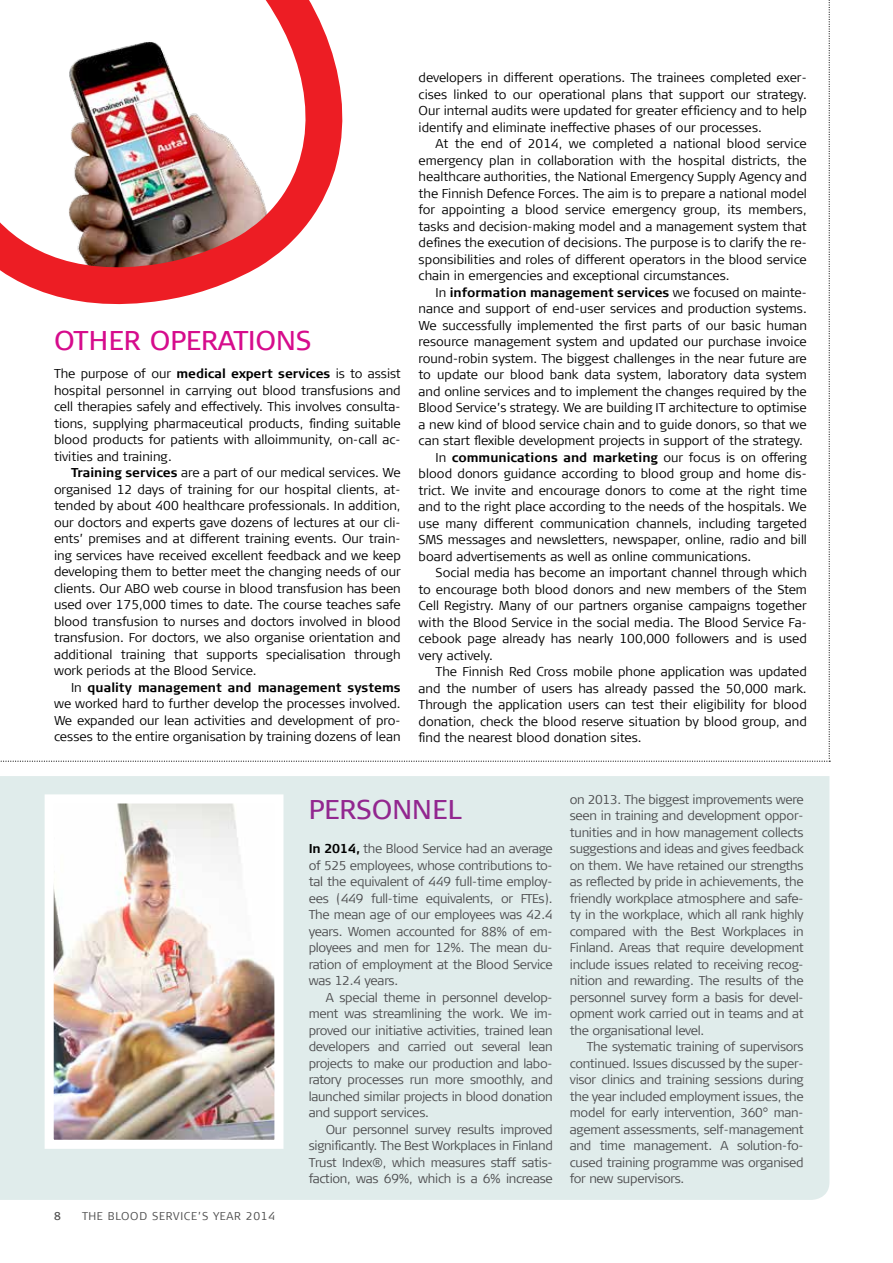
<style>
.page{position:relative;width:893px;height:1263px;background:#fff}
.page>*{position:absolute;margin:0;border:0;box-sizing:border-box;transform-origin:0 0}
.t1{font:27px "Signa Column";letter-spacing:.015em;color:#d60c8c}
.t2{font:27px "Signa Column";color:#92278f}
.t3{font:300 12.75px/16.5px "Signa Column";color:#000;text-align:justify}
.t4{font:300 12.75px/16.5px "Signa Column";letter-spacing:-.02em;color:#4d4d4f;text-align:justify}
.t5{font:700 12.75px "Signa Column";color:#000}
.t6{font:300 11.25px "Signa Column";letter-spacing:.06em;color:#4d4d4d}
.t7{font:11.25px "Signa Column";color:#4d4d4d}
.s1{font-weight:700}
.s2{font-weight:300}
.s3{font-weight:700;color:#000}
</style>
<div class="page">
<div style="left:0;top:776px;width:829px;height:424px;background:#e0eceb"></div>
<img style="left:55px;top:804px;width:218px;height:335px">
<div style="left:45px;top:794px;width:238px;height:355px;border:9px solid #fff"></div>
<img style="left:0;top:0;width:343px;height:305px">
<h1 class="t1" style="left:54px;top:325px;width:114px">OTHER OPER</h1>
<h1 class="t1" style="left:218px;top:325px;width:93px">ATIONS</h1>
<p class="t3" style="left:54px;top:365px;width:348px">The purpose of our <span class="s1">medical expert services</span> is to assist hospital personnel in carrying out blood transfusions and cell therapies safely and effectively. This involves consulta&shy;tions, supplying pharmaceutical products, finding suitable blood products for patients with alloimmunity, on-call ac&shy;tivities and training.</p>
<p class="t3" style="left:54px;top:464px;width:348px;text-indent:17px"><span class="s1">Training services</span> are a part of our medical services. We organised 12 days of training for our hospital clients, at&shy;tended by about 400 healthcare professionals. In addition, our doctors and experts gave dozens of lectures at our cli&shy;ents’ premises and at different training events. Our train&shy;ing services have received excellent feedback and we keep developing them to better meet the changing needs of our clients. Our ABO web course in blood transfusion has been used over 175,000 times to date. The course teaches safe blood transfusion to nurses and doctors involved in blood transfusion. For doctors, we also organise orientation and additional training that supports specialisation through work periods at the Blood Service.</p>
<p class="t3" style="left:54px;top:679px;width:348px;text-indent:17px">In <span class="s1">quality management and management systems </span>we worked hard to further develop the processes involved.<br>We expanded our lean activities and development of pro&shy;cesses to the entire organisation by training dozens of lean</p>
<p class="t3" style="left:419px;top:70px;width:390px">developers in different operations. The trainees completed exer&shy;cises linked to our operational plans that support our strategy.<br>Our internal audits were updated for greater efficiency and to help identify and eliminate ineffective phases of our processes.</p>
<p class="t3" style="left:419px;top:136px;width:390px;text-indent:17px">At the end of 2014, we completed a national blood service emergency plan in collaboration with the hospital districts, the healthcare authorities, the National Emergency Supply Agency and the Finnish Defence Forces. The aim is to prepare a national model for appointing a blood service emergency group, its members, tasks and decision-making model and a management system that defines the execution of decisions. The purpose is to clarify the re&shy;sponsibilities and roles of different operators in the blood service chain in emergencies and exceptional circumstances.</p>
<p class="t5" style="left:436px;top:285px;width:373px"><span class="s2">In</span> information management services <span class="s2">we focused on mainte-</span></p>
<p class="t3" style="left:419px;top:301px;width:390px">nance and support of end-user services and production systems.</p>
<p class="t3" style="left:419px;top:317px;width:390px">We successfully implemented the first parts of our basic human</p>
<p class="t3" style="left:419px;top:334px;width:390px">resource management system and updated our purchase invoice</p>
<p class="t3" style="left:419px;top:350px;width:390px">round-robin system. The biggest challenges in the near future are</p>
<p class="t3" style="left:419px;top:367px;width:390px">to update our blood bank data system, laboratory data system</p>
<p class="t3" style="left:419px;top:383px;width:390px">and online services and to implement the changes required by the</p>
<p class="t3" style="left:419px;top:400px;width:390px">Blood Service’s strategy. We are building IT architecture to optimise</p>
<p class="t3" style="left:419px;top:416px;width:390px">a new kind of blood service chain and to guide donors, so that we</p>
<p class="t3" style="left:419px;top:433px;width:386px">can start flexible development projects in support of the strategy.</p>
<p class="t5" style="left:436px;top:450px;width:373px"><span class="s2">In</span> communications and marketing <span class="s2">our focus is on offering</span></p>
<p class="t3" style="left:419px;top:466px;width:390px">blood donors guidance according to blood group and home dis-</p>
<p class="t3" style="left:419px;top:482px;width:390px">trict. We invite and encourage donors to come at the right time</p>
<p class="t3" style="left:419px;top:499px;width:390px">and to the right place according to the needs of the hospitals. We</p>
<p class="t3" style="left:419px;top:515px;width:390px">use many different communication channels, including targeted</p>
<p class="t3" style="left:419px;top:532px;width:390px">SMS messages and newsletters, newspaper, online, radio and bill</p>
<p class="t3" style="left:419px;top:548px;width:334px">board advertisements as well as online communications.</p>
<p class="t3" style="left:436px;top:565px;width:373px">Social media has become an important channel through which</p>
<p class="t3" style="left:419px;top:581px;width:390px">to encourage both blood donors and new members of the Stem</p>
<p class="t3" style="left:419px;top:598px;width:390px">Cell Registry. Many of our partners organise campaigns together</p>
<p class="t3" style="left:419px;top:614px;width:390px">with the Blood Service in the social media. The Blood Service Fa-</p>
<p class="t3" style="left:419px;top:631px;width:390px">cebook page already has nearly 100,000 followers and is used</p>
<p class="t3" style="left:419px;top:647px;width:76px">very actively.</p>
<p class="t3" style="left:436px;top:664px;width:373px">The Finnish Red Cross mobile phone application was updated</p>
<p class="t3" style="left:419px;top:680px;width:390px">and the number of users has already passed the 50,000 mark.</p>
<p class="t3" style="left:419px;top:697px;width:390px">Through the application users can test their eligibility for blood</p>
<p class="t3" style="left:419px;top:713px;width:390px">donation, check the blood reserve situation by blood group, and</p>
<p class="t3" style="left:419px;top:730px;width:225px">find the nearest blood donation sites.</p>
<p class="t7" style="left:54px;top:1209px;width:8px">8</p>
<p class="t6" style="left:82px;top:1209px;width:195px">THE BLOOD SERVICE’S YEAR 2014</p>
<h1 class="t2" style="left:309px;top:794px;width:33px">PERSO</h1>
<h1 class="t2" style="left:392px;top:794px;width:71px">NNEL</h1>
<p class="t4" style="left:309px;top:840px;width:246px"><span class="s3">In 2014,</span> the Blood Service had an average of 525 employees, whose contributions to&shy;tal the equivalent of 449 full-time employ&shy;ees (449 full-time equivalents, or FTEs).<br>The mean age of our employees was 42.4 years. Women accounted for 88% of em&shy;ployees and men for 12%. The mean du&shy;ration of employment at the Blood Service was 12.4 years.</p>
<p class="t4" style="left:309px;top:989px;width:246px;text-indent:17px">A special theme in personnel develop&shy;ment was streamlining the work. We im&shy;proved our initiative activities, trained lean developers and carried out several lean projects to make our production and labo&shy;ratory processes run more smoothly, and launched similar projects in blood donation and support services.</p>
<p class="t4" style="left:309px;top:1121px;width:246px;text-indent:17px">Our personnel survey results improved significantly. The Best Workplaces in Finland Trust Index®, which measures staff satis&shy;faction, was 69%, which is a 6% increase</p>
<p class="t4" style="left:570px;top:791px;width:235px">on 2013. The biggest improvements were seen in training and development oppor&shy;tunities and in how management collects suggestions and ideas and gives feedback on them. We have retained our strengths as reflected by pride in achievements, the friendly workplace atmosphere and safe&shy;ty in the workplace, which all rank highly compared with the Best Workplaces in Finland. Areas that require development include issues related to receiving recog&shy;nition and rewarding. The results of the personnel survey form a basis for devel&shy;opment work carried out in teams and at the organisational level.</p>
<p class="t4" style="left:570px;top:1038px;width:235px;text-indent:17px">The systematic training of supervisors continued. Issues discussed by the super&shy;visor clinics and training sessions during the year included employment issues, the model for early intervention, 360° man&shy;agement assessments, self-management and time management. A solution-fo&shy;cused training programme was organised for new supervisors.</p>
</div>
